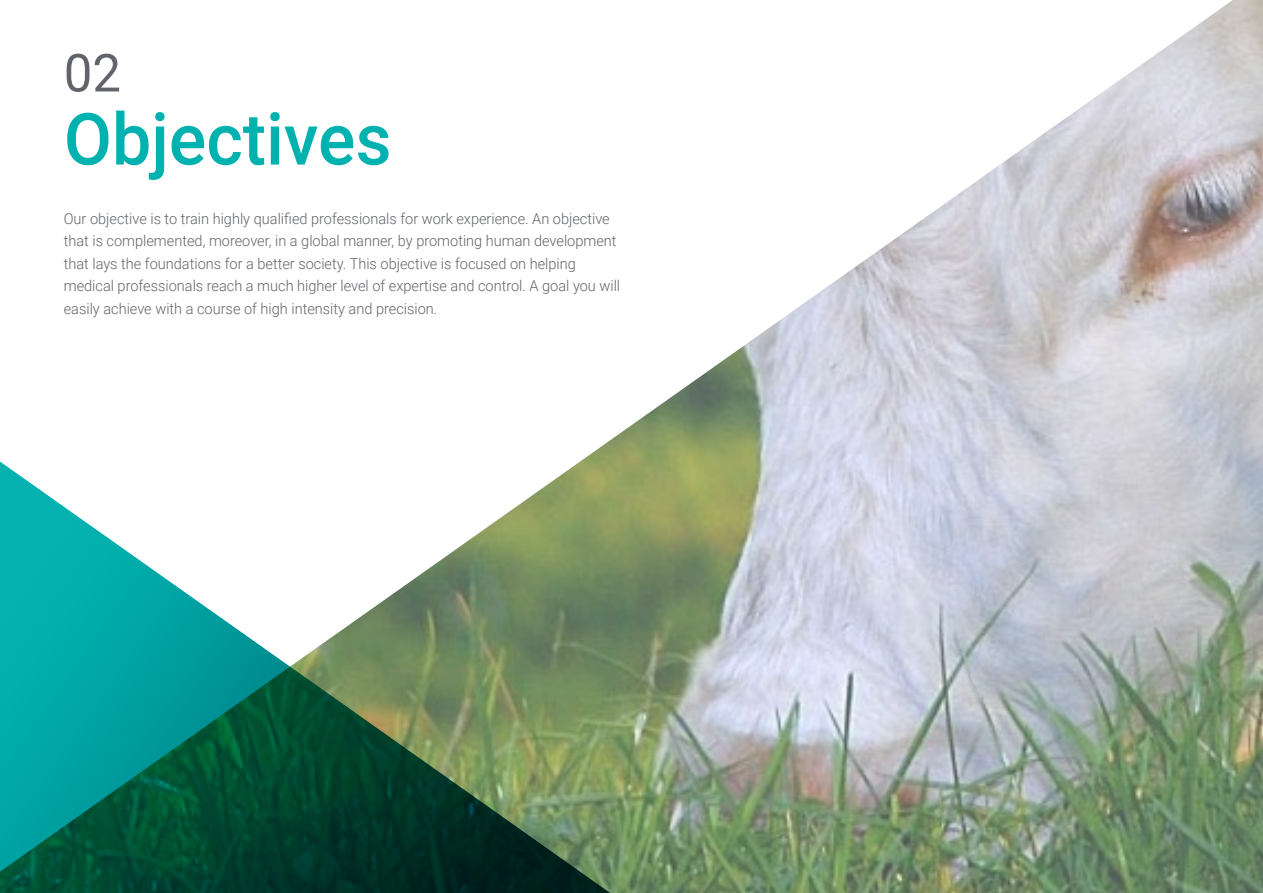
<style>
.page{position:relative;width:1263px;height:893px;background:#fff}
.page>*{position:absolute;margin:0;border:0;box-sizing:border-box;transform-origin:0 0}
.t1{font:500 72px "Roboto";color:#00b2af}
.t2{font:52.5px "Roboto";color:#61646a}
.t3{font:300 15px/22.5px "Roboto";color:#61646a}
</style>
<div class="page">
<img style="left:602px;top:0;width:661px;height:893px">
<svg style="left:0;top:446px;width:640px;height:447px"></svg>
<h2 class="t2" style="left:64px;top:36px;width:59px">02</h2>
<h1 class="t1" style="left:64px;top:89px;width:329px">Objectives</h1>
<p class="t3" style="left:64px;top:207px;width:558px">Our objective is to train highly qualified professionals for work experience. An objective that is complemented, moreover, in a global manner, by promoting human development that lays the foundations for a better society. This objective is focused on helping medical professionals reach a much higher level of expertise and control. A goal you will easily achieve with a course of high intensity and precision.</p>
</div>
